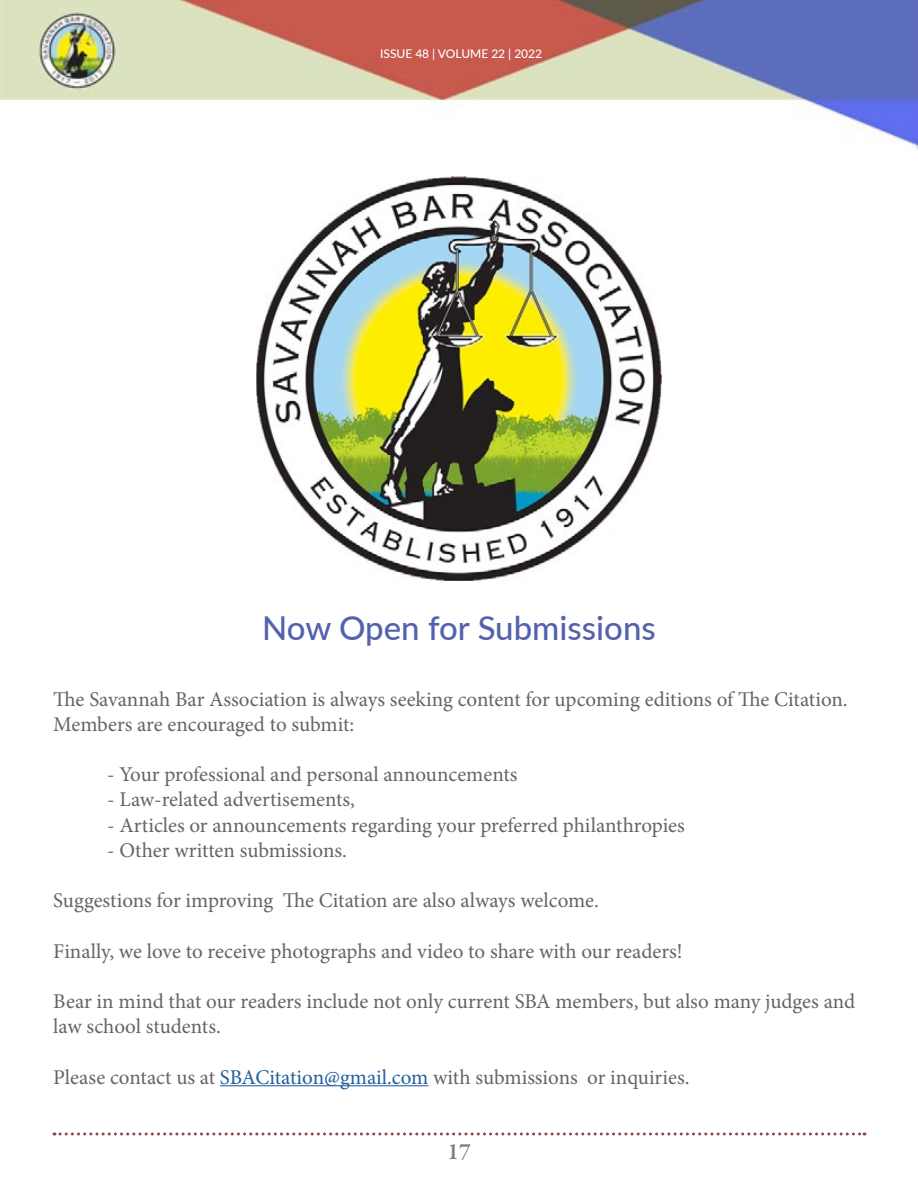
<style>
.page{position:relative;width:918px;height:1188px;background:#fff}
.page>*{position:absolute;margin:0;border:0;box-sizing:border-box;transform-origin:0 0}
.t1{font:500 33px "Lato";color:#5462ad}
.t2{font:600 24px "Garamond Premr Pro";color:#7e8083}
.t3{font:21px/25.2px "Minion Pro";letter-spacing:-.005em;color:#636466}
.t4{font:500 12px "Lato";color:#fff}
.s1{color:#215e9e}
</style>
<div class="page">
<img style="left:0;top:0;width:918px;height:150px">
<svg style="left:54px;top:1132px;width:811px;height:4px"></svg>
<hr style="left:220px;top:1085px;width:208px;height:1px;background:#215e9e">
<img style="left:257px;top:176px;width:404px;height:405px">
<p class="t4" style="left:380px;top:45px;width:164px">ISSUE 48 | VOLUME 22 | 2022</p>
<h1 class="t1" style="left:262px;top:604px;width:395px">Now Open for Submissions</h1>
<p class="t3" style="left:53px;top:686px;width:796px">The Savannah Bar Association is always seeking content for upcoming editions of The Citation.<br>Members are encouraged to submit:</p>
<p class="t3" style="left:107px;top:762px;width:412px">- Your professional and personal announcements</p>
<p class="t3" style="left:107px;top:787px;width:249px">- Law-related advertisements,</p>
<p class="t3" style="left:107px;top:812px;width:579px">- Articles or announcements regarding your preferred philanthropies</p>
<p class="t3" style="left:107px;top:838px;width:241px">- Other written submissions.</p>
<p class="t3" style="left:53px;top:888px;width:547px">Suggestions for improving The Citation are also always welcome.</p>
<p class="t3" style="left:53px;top:938px;width:631px">Finally, we love to receive photographs and video to share with our readers!</p>
<p class="t3" style="left:53px;top:989px;width:803px">Bear in mind that our readers include not only current SBA members, but also many judges and law school students.</p>
<p class="t3" style="left:53px;top:1064px;width:638px">Please contact us at <span class="s1">SBACitation@gmail.com</span> with submissions or inquiries.</p>
<p class="t2" style="left:447px;top:1137px;width:25px">17</p>
</div>
